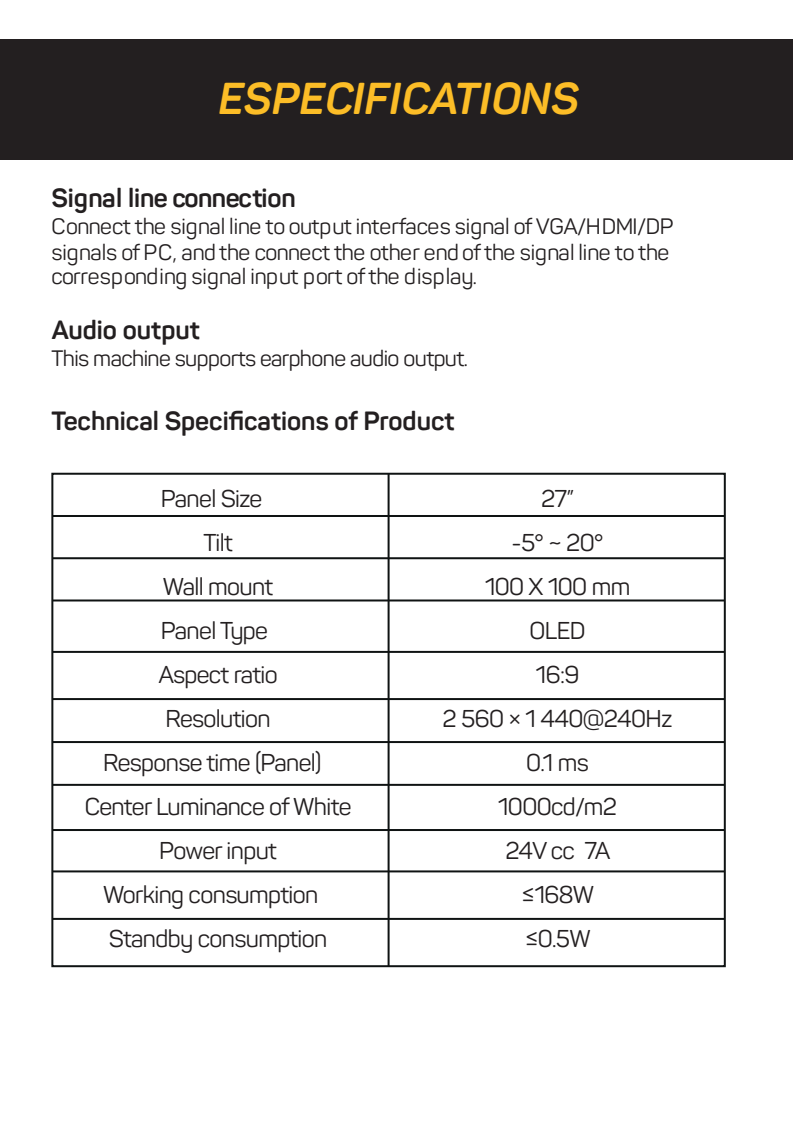
<style>
.page{position:relative;width:793px;height:1134px;background:#fff}
.page>*{position:absolute;margin:0;border:0;box-sizing:border-box;transform-origin:0 0}
.t1{font:italic 700 44px "Panton";color:#fcbd27}
.t2{font:700 26px "Panton";color:#231f20}
.t3{font:24px/44px "Panton";letter-spacing:-.025em;color:#231f20;text-align:center}
.t4{font:22px/26.4px "Panton";color:#231f20}
.t5{font:22px "Panton";letter-spacing:-.025em;color:#231f20}
</style>
<div class="page">
<div style="left:0;top:39px;width:792px;height:120px;background:#231f20"></div>
<div style="left:51px;top:473px;width:674px;height:494px;border:2px solid #0f1313"></div>
<hr style="left:52px;top:515px;width:672px;height:2px;background:#0f1313">
<hr style="left:52px;top:557px;width:672px;height:2px;background:#0f1313">
<hr style="left:52px;top:599px;width:672px;height:2px;background:#0f1313">
<hr style="left:52px;top:651px;width:672px;height:2px;background:#0f1313">
<hr style="left:52px;top:698px;width:672px;height:2px;background:#0f1313">
<hr style="left:52px;top:741px;width:672px;height:2px;background:#0f1313">
<hr style="left:52px;top:784px;width:672px;height:2px;background:#0f1313">
<hr style="left:52px;top:829px;width:672px;height:2px;background:#0f1313">
<hr style="left:52px;top:870px;width:672px;height:2px;background:#0f1313">
<hr style="left:52px;top:918px;width:672px;height:2px;background:#0f1313">
<hr style="left:387px;top:474px;width:2px;height:492px;background:#0f1313">
<h1 class="t1" style="left:218px;top:72px;width:362px">ESPECIFICATIONS</h1>
<p class="t2" style="left:52px;top:182px;width:246px">Signal line connection</p>
<p class="t4" style="left:51px;top:213px;width:623px">Connect the signal line to output interfaces signal ofVGA/HDMI/DP signals ofPC, and the connect the other end ofthe signal line to the</p>
<p class="t4" style="left:51px;top:263px;width:426px">corresponding signal input port ofthe display.</p>
<p class="t2" style="left:51px;top:314px;width:150px">Audio output</p>
<p class="t5" style="left:51px;top:344px;width:418px">This machine supports earphone audio output.</p>
<p class="t2" style="left:51px;top:405px;width:404px">Technical Specifications of Product</p>
<p class="t3" style="left:161px;top:476px;width:103px">Panel Size</p>
<p class="t3" style="left:203px;top:520px;width:31px">Tilt</p>
<p class="t3" style="left:163px;top:564px;width:112px">Wall mount</p>
<p class="t3" style="left:161px;top:608px;width:109px">Panel Type</p>
<p class="t3" style="left:158px;top:652px;width:121px">Aspect ratio</p>
<p class="t3" style="left:165px;top:696px;width:107px">Resolution</p>
<p class="t3" style="left:103px;top:740px;width:219px">Response time (Panel)</p>
<p class="t3" style="left:85px;top:784px;width:268px">Center Luminance of White</p>
<p class="t3" style="left:159px;top:828px;width:119px">Power input</p>
<p class="t3" style="left:103px;top:872px;width:216px">Working consumption</p>
<p class="t3" style="left:109px;top:916px;width:220px">Standby consumption</p>
<p class="t3" style="left:442px;top:476px;width:231px">27”<br>-5° ~ 20°<br>100 X 100 mm<br>OLED<br>16:9<br>2 560 × 1 440@240Hz<br>0.1 ms<br>1000cd/m2<br>24V cc 7A<br>≤168W<br>≤0.5W</p>
</div>
